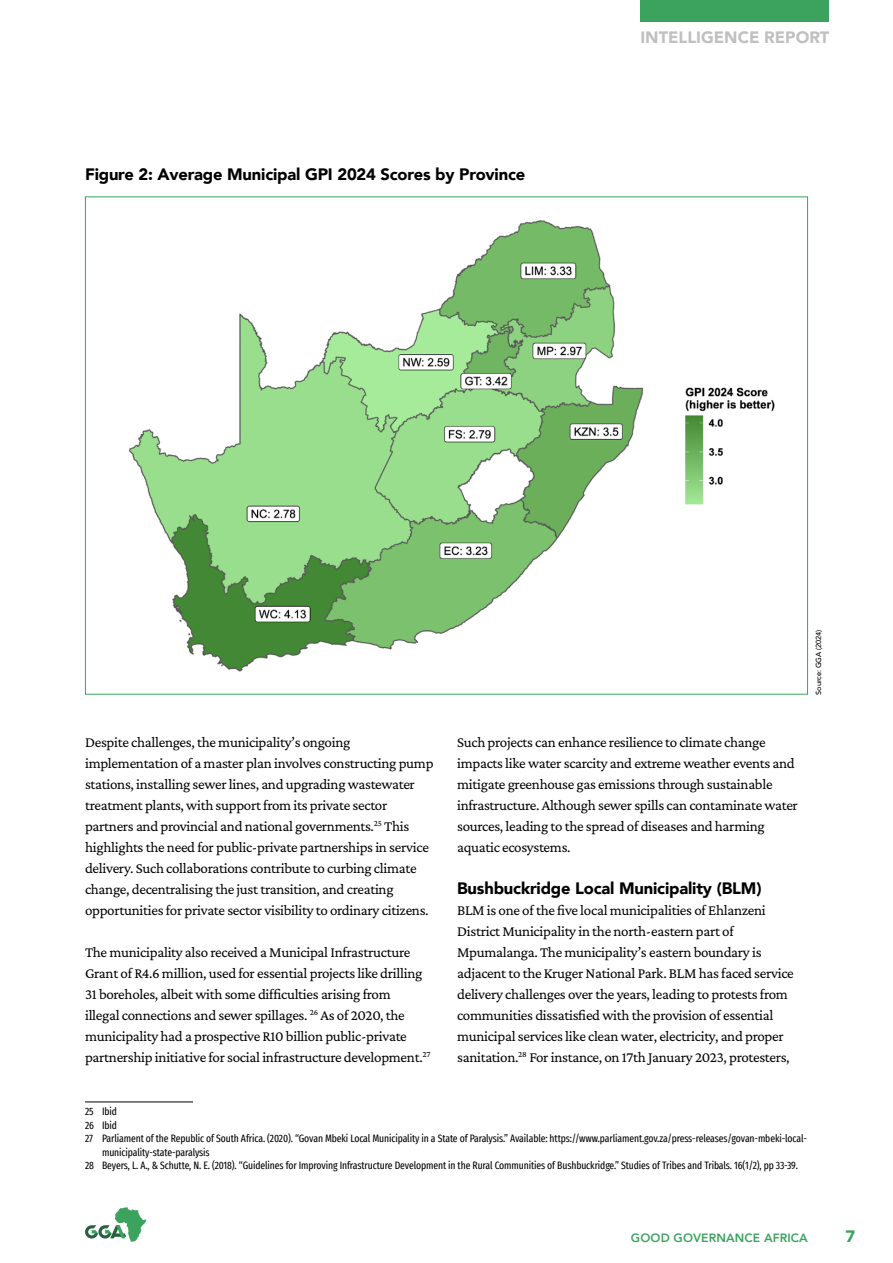
<style>
.page{position:relative;width:893px;height:1263px;background:#fff}
.page>*{position:absolute;margin:0;border:0;box-sizing:border-box;transform-origin:0 0}
._03__Section_headline{font:900 16.5px "Avenir";letter-spacing:-.01em;color:#000}
.Small_SubHead{font:900 16.5px "Avenir";letter-spacing:-.01em;color:#000}
.t1{font:900 16.5px "Avenir";color:#c0c0c0}
.t2{font:900 16.5px "Avenir";color:#3ca35f}
._1st_Paragraph{font:15px/21px "Crimson Pro";letter-spacing:-.02em;color:#000}
.t3{font:800 12px "Avenir";letter-spacing:.01em;color:#3ca35f}
.Annotation_text{font:extra-condensed 10.5px/13.5px "Fira Sans";letter-spacing:-.01em;color:#000}
._05__Source_credit{font:500 7.35px "Avenir";letter-spacing:-.01em;color:#000}
</style>
<div class="page">
<svg style="left:85px;top:1207px;width:61px;height:35px"></svg>
<div style="left:640px;top:0;width:189px;height:21px;background:#3ca35f"></div>
<hr style="left:85px;top:1101px;width:108px;height:1px;background:#000">
<img style="left:129px;top:220px;width:646px;height:452px">
<p class="_03__Section_headline" style="left:85px;top:160px;width:442px">Figure 2: Average Municipal GPI 2024 Scores by Province</p>
<p class="t1" style="left:640px;top:24px;width:190px">INTELLIGENCE REPORT</p>
<p class="_05__Source_credit" style="left:812px;top:694px;width:66px;rotate:-90deg">Source: GGA (2024)</p>
<p class="_1st_Paragraph" style="left:85px;top:731px;width:350px">Despite challenges, the municipality’s ongoing implementation of a master plan involves constructing pump stations, installing sewer lines, and upgrading wastewater treatment plants, with support from its private sector partners and provincial and national governments.<sup>25</sup> This highlights the need for public-private partnerships in service delivery. Such collaborations contribute to curbing climate change, decentralising the just transition, and creating opportunities for private sector visibility to ordinary citizens.</p>
<p class="_1st_Paragraph" style="left:85px;top:941px;width:347px">The municipality also received a Municipal Infrastructure Grant of R4.6 million, used for essential projects like drilling 31 boreholes, albeit with some difficulties arising from<br>illegal connections and sewer spillages. <sup>26</sup> As of 2020, the municipality had a prospective R10 billion public-private partnership initiative for social infrastructure development.<sup>27</sup></p>
<p class="_1st_Paragraph" style="left:457px;top:731px;width:342px">Such projects can enhance resilience to climate change impacts like water scarcity and extreme weather events and mitigate greenhouse gas emissions through sustainable infrastructure. Although sewer spills can contaminate water sources, leading to the spread of diseases and harming aquatic ecosystems.</p>
<p class="Small_SubHead" style="left:457px;top:874px;width:306px">Bushbuckridge Local Municipality (BLM)</p>
<p class="_1st_Paragraph" style="left:457px;top:899px;width:338px">BLM is one of the five local municipalities of Ehlanzeni District Municipality in the north-eastern part of Mpumalanga. The municipality’s eastern boundary is adjacent to the Kruger National Park. BLM has faced service delivery challenges over the years, leading to protests from communities dissatisfied with the provision of essential municipal services like clean water, electricity, and proper sanitation.<sup>28</sup> For instance, on 17th January 2023, protesters,</p>
<p class="Annotation_text" style="left:85px;top:1105px;width:33px">25 Ibid</p>
<p class="Annotation_text" style="left:85px;top:1118px;width:33px">26 Ibid</p>
<p class="Annotation_text" style="left:102px;top:1132px;width:706px;text-indent:-17px">27 Parliament of the Republic of South Africa. (2020). “Govan Mbeki Local Municipality in a State of Paralysis.” Available: https://www.parliament.gov.za/press-releases/govan-mbeki-local&shy;municipality-state-paralysis</p>
<p class="Annotation_text" style="left:85px;top:1159px;width:714px">28 Beyers, L. A., &amp; Schutte, N. E. (2018). “Guidelines for Improving Infrastructure Development in the Rural Communities of Bushbuckridge.” Studies of Tribes and Tribals. 16(1/2), pp 33-39.</p>
<p class="t3" style="left:631px;top:1228px;width:178px">GOOD GOVERNANCE AFRICA</p>
<p class="t2" style="left:846px;top:1222px;width:11px">7</p>
</div>
